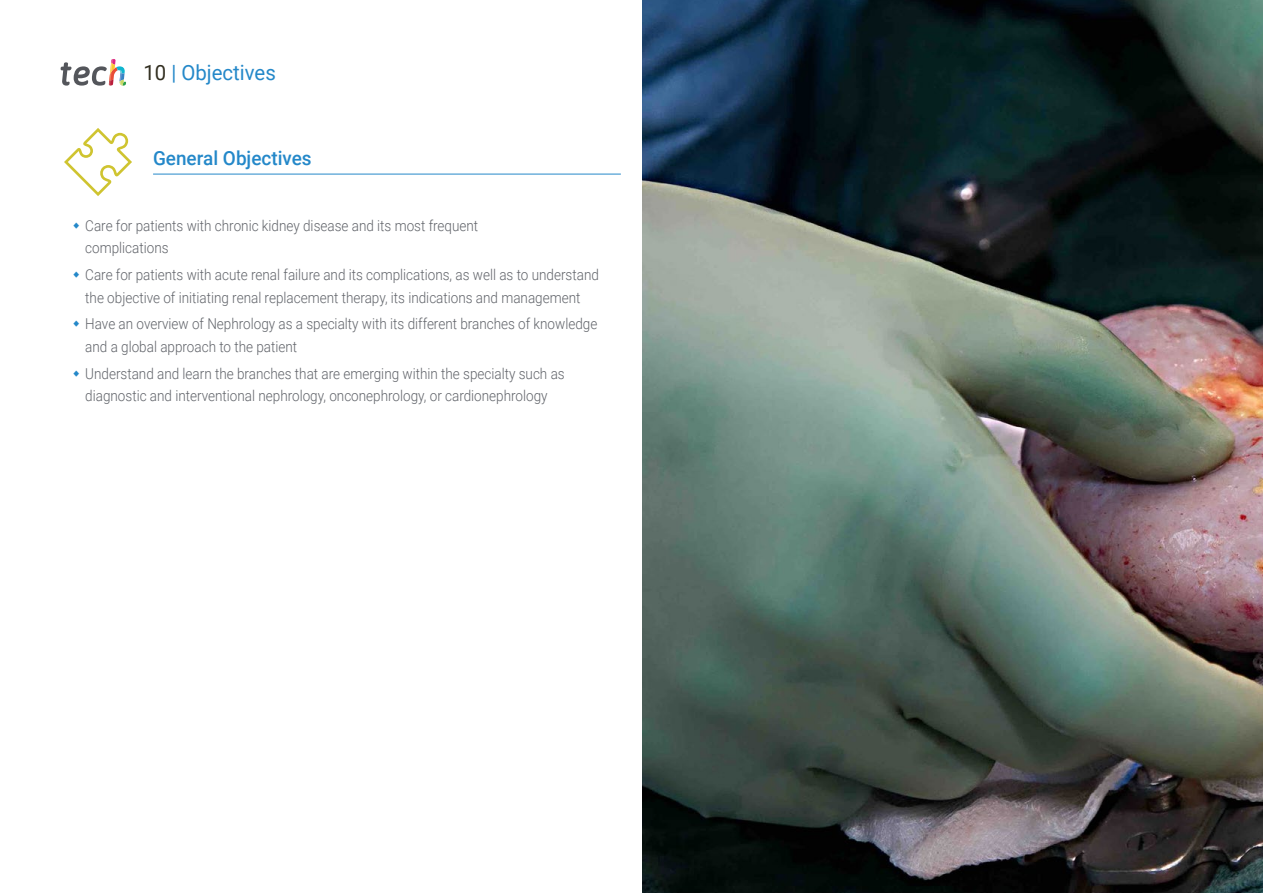
<style>
.page{position:relative;width:1263px;height:893px;background:#fff}
.page>*{position:absolute;margin:0;border:0;box-sizing:border-box;transform-origin:0 0}
.t1{font:21px "Roboto";color:#2488c9}
.t2{font:500 19.5px "Roboto";color:#2488c9}
.t3{font:300 15px/22.5px "Roboto";color:#61646a;scale:.9 1}
.s1{color:#312e20}
</style>
<div class="page">
<img style="left:642px;top:0;width:621px;height:893px">
<svg style="left:61px;top:59px;width:65px;height:27px"></svg>
<svg style="left:64px;top:128px;width:68px;height:68px"></svg>
<hr style="left:153px;top:174px;width:468px;height:1px;background:#2488c9">
<h1 class="t1" style="left:144px;top:57px;width:134px"><span class="s1">10</span> | Objectives</h1>
<h2 class="t2" style="left:153px;top:144px;width:160px">General Objectives</h2>
<p class="t3" style="left:85px;top:214px;width:438px">Care for patients with chronic kidney disease and its most frequent complications</p>
<p class="t3" style="left:85px;top:263px;width:572px">Care for patients with acute renal failure and its complications, as well as to understand the objective of initiating renal replacement therapy, its indications and management</p>
<p class="t3" style="left:85px;top:312px;width:570px">Have an overview of Nephrology as a specialty with its different branches of knowledge and a global approach to the patient</p>
<p class="t3" style="left:85px;top:361px;width:534px">Understand and learn the branches that are emerging within the specialty such as diagnostic and interventional nephrology, onconephrology, or cardionephrology</p>
</div>
